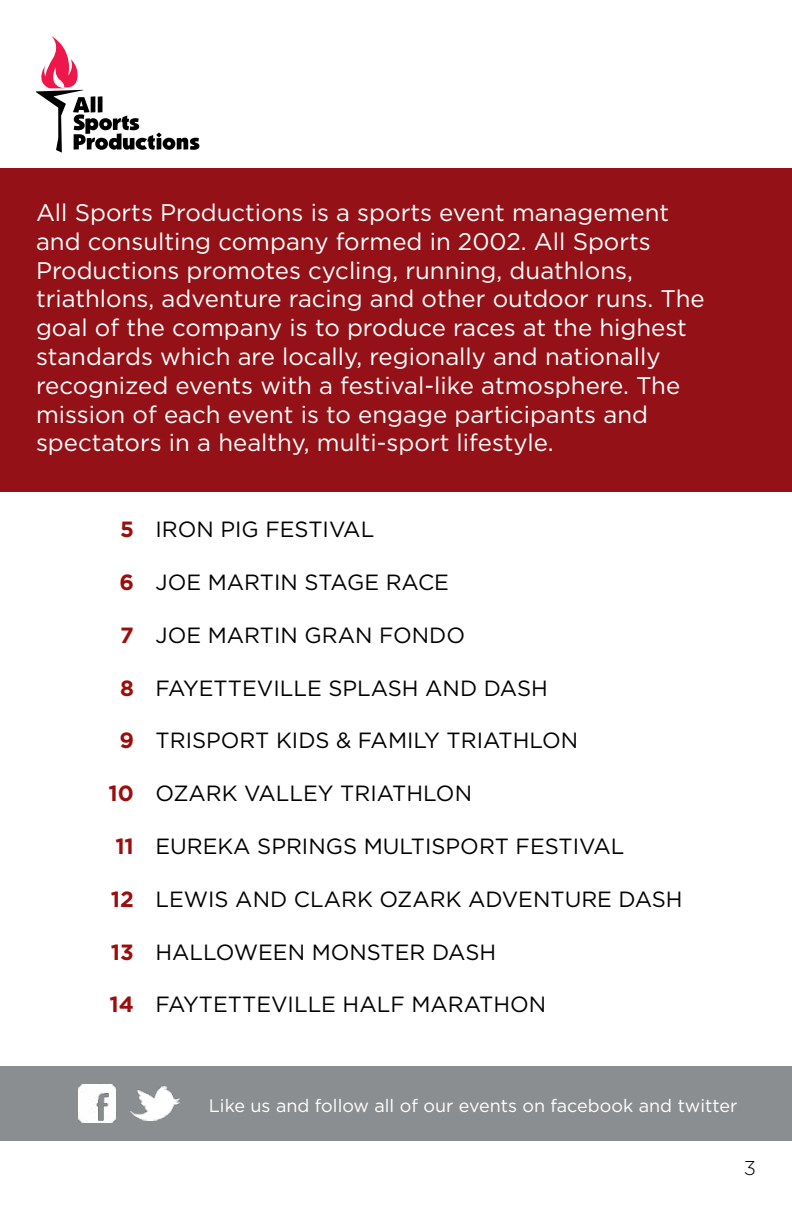
<style>
.page{position:relative;width:792px;height:1224px;background:#fff}
.page>*{position:absolute;margin:0;border:0;box-sizing:border-box;transform-origin:0 0}
.t1{font:24px/28.8px "Gotham";color:#fff}
.t2{font:22px "Gotham";color:#000}
.t3{font:700 22px "Gotham";color:#9c0e0d}
.t4{font:300 20px "Gotham";color:#000}
.t5{font:18px "Gotham";color:#fff}
</style>
<div class="page">
<div style="left:0;top:1066px;width:792px;height:75px;background:#8b8e90"></div>
<div style="left:0;top:168px;width:792px;height:324px;background:#941217"></div>
<img style="left:130px;top:1086px;width:49px;height:34px">
<img style="left:78px;top:1085px;width:38px;height:37px">
<svg style="left:36px;top:36px;width:163px;height:117px"></svg>
<p class="t1" style="left:36px;top:198px;width:670px">All Sports Productions is a sports event management and consulting company formed in 2002. All Sports Productions promotes cycling, running, duathlons, triathlons, adventure racing and other outdoor runs. The goal of the company is to produce races at the highest standards which are locally, regionally and nationally recognized events with a festival-like atmosphere. The mission of each event is to engage participants and spectators in a healthy, multi-sport lifestyle.</p>
<p class="t3" style="left:120px;top:515px;width:15px">5</p>
<p class="t3" style="left:119px;top:568px;width:16px">6</p>
<p class="t3" style="left:120px;top:621px;width:15px">7</p>
<p class="t3" style="left:120px;top:673px;width:15px">8</p>
<p class="t3" style="left:119px;top:726px;width:16px">9</p>
<p class="t3" style="left:109px;top:779px;width:27px">10</p>
<p class="t3" style="left:115px;top:832px;width:20px">11</p>
<p class="t3" style="left:111px;top:885px;width:24px">12</p>
<p class="t3" style="left:111px;top:937px;width:24px">13</p>
<p class="t3" style="left:109px;top:990px;width:26px">14</p>
<p class="t2" style="left:156px;top:515px;width:220px">IRON PIG FESTIVAL</p>
<p class="t2" style="left:156px;top:568px;width:295px">JOE MARTIN STAGE RACE</p>
<p class="t2" style="left:156px;top:621px;width:311px">JOE MARTIN GRAN FONDO</p>
<p class="t2" style="left:156px;top:674px;width:394px">FAYETTEVILLE SPLASH AND DASH</p>
<p class="t2" style="left:156px;top:727px;width:424px">TRISPORT KIDS &amp; FAMILY TRIATHLON</p>
<p class="t2" style="left:156px;top:779px;width:318px">OZARK VALLEY TRIATHLON</p>
<p class="t2" style="left:156px;top:832px;width:470px">EUREKA SPRINGS MULTISPORT FESTIVAL</p>
<p class="t2" style="left:156px;top:885px;width:529px">LEWIS AND CLARK OZARK ADVENTURE DASH</p>
<p class="t2" style="left:156px;top:938px;width:342px">HALLOWEEN MONSTER DASH</p>
<p class="t2" style="left:156px;top:991px;width:392px">FAYTETTEVILLE HALF MARATHON</p>
<p class="t5" style="left:209px;top:1094px;width:530px">Like us and follow all of our events on facebook and twitter</p>
<p class="t4" style="left:744px;top:1155px;width:14px">3</p>
</div>
